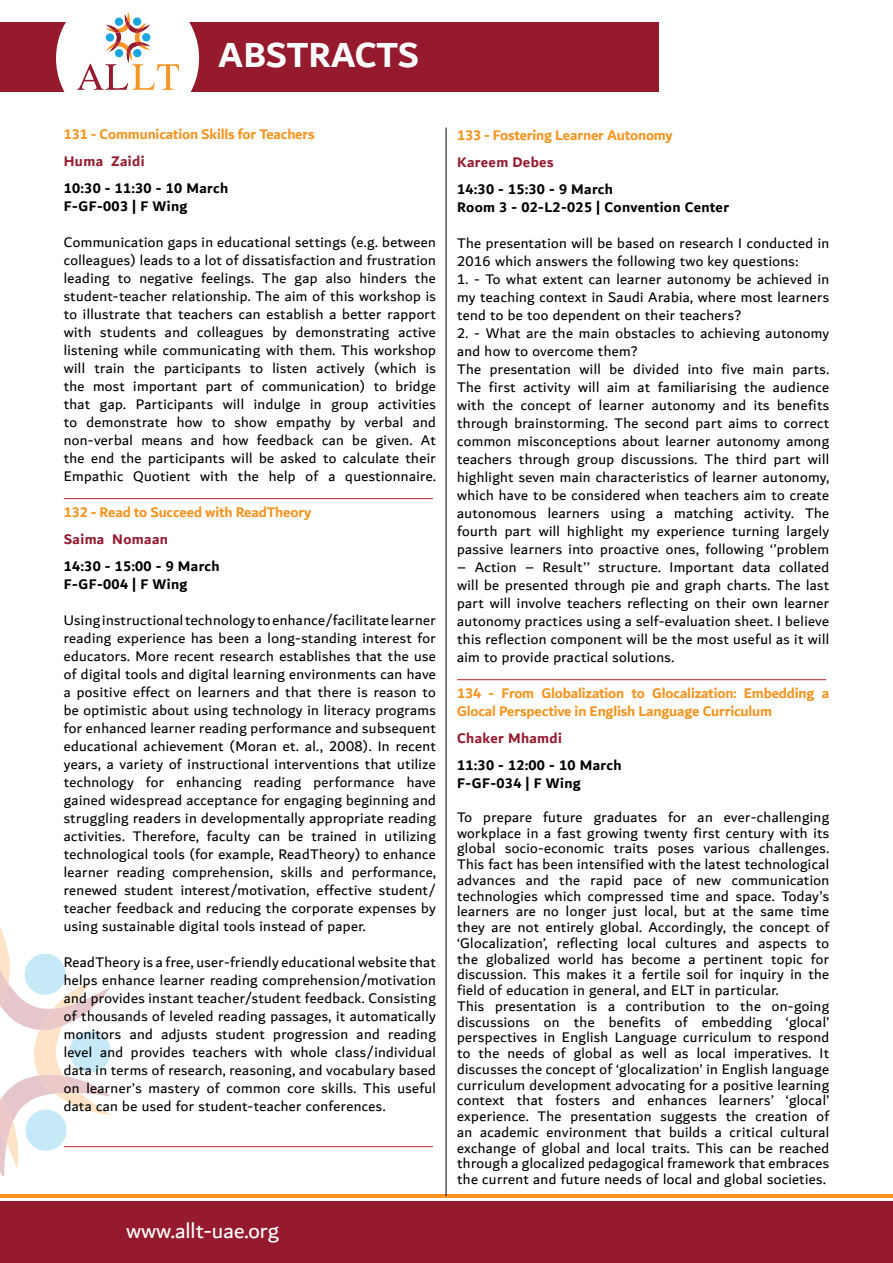
<style>
.page{position:relative;width:893px;height:1263px;background:#fff}
.page>*{position:absolute;margin:0;border:0;box-sizing:border-box;transform-origin:0 0}
.t1{font:700 37.5px "Dubai";letter-spacing:-.005em;color:#fff}
.t2{font:22.5px "Dubai";color:#fff}
.t3{font:15px/18px "Dubai";letter-spacing:.025em;color:#000;text-align:justify}
.t4{font:700 15px/18px "Dubai";letter-spacing:-.01em;color:#f89521}
.t5{font:700 15px/18px "Dubai";letter-spacing:.025em;color:#000}
.t6{font:700 15px "Dubai";letter-spacing:.025em;color:#961a2e}
</style>
<div class="page">
<div style="left:0;top:22px;width:659px;height:70px;background:#961a2e"></div>
<div style="left:0;top:1201px;width:893px;height:62px;background:#961a2e"></div>
<hr style="left:0;top:1195px;width:893px;height:3px;background:#f89521">
<svg style="left:0;top:927px;width:113px;height:248px"></svg>
<svg style="left:56px;top:11px;width:143px;height:81px"></svg>
<hr style="left:64px;top:498px;width:369px;height:1px;background:#b52327">
<hr style="left:64px;top:1146px;width:369px;height:1px;background:#b52327">
<hr style="left:457px;top:679px;width:369px;height:1px;background:#b52327">
<hr style="left:446px;top:128px;width:1px;height:1068px;background:#000">
<h1 class="t1" style="left:218px;top:32px;width:202px">ABSTRACTS</h1>
<p class="t4" style="left:64px;top:125px;width:252px">131 - Communication Skills for Teachers</p>
<p class="t6" style="left:64px;top:152px;width:82px">Huma Zaidi</p>
<p class="t5" style="left:64px;top:179px;width:166px">10:30 - 11:30 - 10 March<br>F-GF-003 | F Wing</p>
<p class="t3" style="left:64px;top:233px;width:374px">Communication gaps in educational settings (e.g. between colleagues) leads to a lot of dissatisfaction and frustration leading to negative feelings. The gap also hinders the student-teacher relationship. The aim of this workshop is to illustrate that teachers can establish a better rapport with students and colleagues by demonstrating active listening while communicating with them. This workshop will train the participants to listen actively (which is the most important part of communication) to bridge that gap. Participants will indulge in group activities to demonstrate how to show empathy by verbal and non-verbal means and how feedback can be given. At the end the participants will be asked to calculate their Empathic Quotient with the help of a questionnaire.</p>
<p class="t4" style="left:64px;top:503px;width:249px">132 - Read to Succeed with ReadTheory</p>
<p class="t6" style="left:64px;top:530px;width:106px">Saima Nomaan</p>
<p class="t5" style="left:64px;top:557px;width:157px">14:30 - 15:00 - 9 March<br>F-GF-004 | F Wing</p>
<p class="t3" style="left:64px;top:611px;width:374px">Using instructional technology to enhance/facilitate learner reading experience has been a long-standing interest for educators. More recent research establishes that the use of digital tools and digital learning environments can have a positive effect on learners and that there is reason to be optimistic about using technology in literacy programs for enhanced learner reading performance and subsequent educational achievement (Moran et. al., 2008). In recent years, a variety of instructional interventions that utilize technology for enhancing reading performance have gained widespread acceptance for engaging beginning and struggling readers in developmentally appropriate reading activities. Therefore, faculty can be trained in utilizing technological tools (for example, ReadTheory) to enhance learner reading comprehension, skills and performance, renewed student interest/motivation, effective student/ teacher feedback and reducing the corporate expenses by using sustainable digital tools instead of paper.</p>
<p class="t3" style="left:64px;top:953px;width:374px">ReadTheory is a free, user-friendly educational website that helps enhance learner reading comprehension/motivation and provides instant teacher/student feedback. Consisting of thousands of leveled reading passages, it automatically monitors and adjusts student progression and reading level and provides teachers with whole class/individual data in terms of research, reasoning, and vocabulary based on learner’s mastery of common core skills. This useful data can be used for student-teacher conferences.</p>
<h2 class="t2" style="left:126px;top:1217px;width:154px">www.allt-uae.org</h2>
<p class="t4" style="left:457px;top:126px;width:217px">133 - Fostering Learner Autonomy</p>
<p class="t6" style="left:457px;top:153px;width:98px">Kareem Debes</p>
<p class="t5" style="left:457px;top:180px;width:273px">14:30 - 15:30 - 9 March<br>Room 3 - 02-L2-025 | Convention Center</p>
<p class="t3" style="left:457px;top:234px;width:374px">The presentation will be based on research I conducted in<br>2016 which answers the following two key questions:</p>
<p class="t3" style="left:457px;top:270px;width:374px">1. - To what extent can learner autonomy be achieved in my teaching context in Saudi Arabia, where most learners tend to be too dependent on their teachers?</p>
<p class="t3" style="left:457px;top:324px;width:374px;text-align:left">2. - What are the main obstacles to achieving autonomy and how to overcome them?<br>The presentation will be divided into five main parts.<br>The first activity will aim at familiarising the audience with the concept of learner autonomy and its benefits through brainstorming. The second part aims to correct common misconceptions about learner autonomy among teachers through group discussions. The third part will highlight seven main characteristics of learner autonomy, which have to be considered when teachers aim to create autonomous learners using a matching activity. The fourth part will highlight my experience turning largely passive learners into proactive ones, following ‘’problem</p>
<p class="t3" style="left:457px;top:558px;width:374px">– Action – Result’’ structure. Important data collated will be presented through pie and graph charts. The last part will involve teachers reflecting on their own learner autonomy practices using a self-evaluation sheet. I believe this reflection component will be the most useful as it will aim to provide practical solutions.</p>
<p class="t4" style="left:457px;top:684px;width:374px">134 - From Globalization to Glocalization: Embedding a<br>Glocal Perspective in English Language Curriculum</p>
<p class="t6" style="left:457px;top:729px;width:106px">Chaker Mhamdi</p>
<p class="t5" style="left:457px;top:756px;width:166px">11:30 - 12:00 - 10 March<br>F-GF-034 | F Wing</p>
<p class="t3" style="left:457px;top:809px;width:374px;line-height:15.8px;text-align:left">To prepare future graduates for an ever-challenging workplace in a fast growing twenty first century with its global socio-economic traits poses various challenges.<br>This fact has been intensified with the latest technological advances and the rapid pace of new communication technologies which compressed time and space. Today’s learners are no longer just local, but at the same time they are not entirely global. Accordingly, the concept of ‘Glocalization’, reflecting local cultures and aspects to the globalized world has become a pertinent topic for discussion. This makes it a fertile soil for inquiry in the field of education in general, and ELT in particular.<br>This presentation is a contribution to the on-going discussions on the benefits of embedding ‘glocal’ perspectives in English Language curriculum to respond to the needs of global as well as local imperatives. It discusses the concept of ‘glocalization’ in English language curriculum development advocating for a positive learning context that fosters and enhances learners’ ‘glocal’ experience. The presentation suggests the creation of an academic environment that builds a critical cultural exchange of global and local traits. This can be reached through a glocalized pedagogical framework that embraces the current and future needs of local and global societies.</p>
</div>
